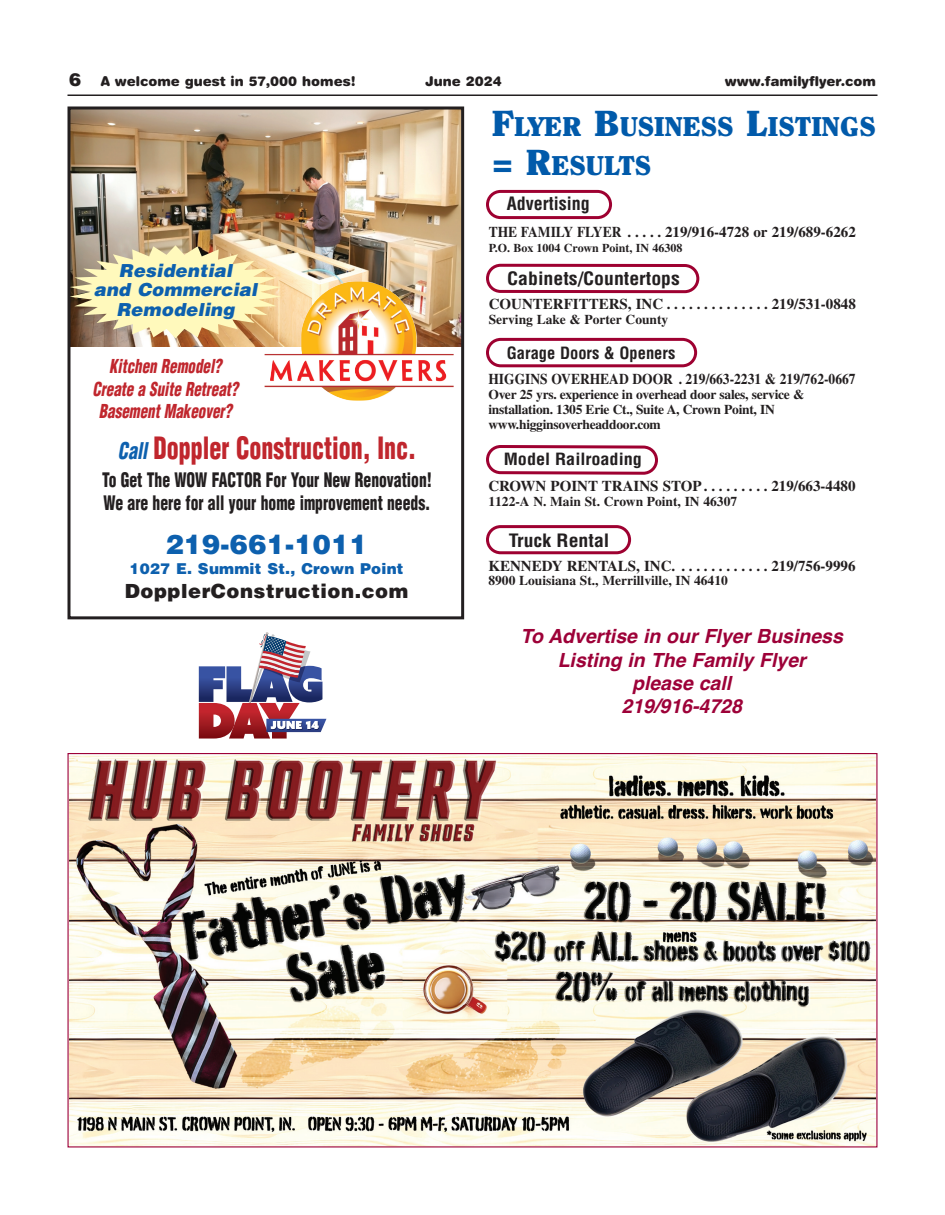
<style>
.page{position:relative;width:945px;height:1215px;background:#fff}
.page>*{position:absolute;margin:0;border:0;box-sizing:border-box;transform-origin:0 0}
.t1{font:900 condensed 30px "Helvetica";color:#c0262d;scale:.8 1}
.t2{font:900 27px/39px "Clearface";color:#015aaa}
.t3{font:900 27px "Helvetica";letter-spacing:.015em;color:#0d60ae}
.t4{font:900 condensed 19.5px/23.4px "Helvetica";color:#231f20;scale:.8 1}
.t5{font:italic 700 19.5px/23.4px "Helvetica";color:#9d0138;text-align:center}
.t6{font:900 19.5px "Helvetica";letter-spacing:.025em;color:#231f20}
.t7{font:italic 900 condensed 18.75px/22.5px "Helvetica";color:#c0262d;text-align:center;scale:.8 1}
.t8{font:italic 900 18px/19.5px "Helvetica";color:#0d60ae;text-align:center}
.t9{font:700 condensed 18px "Helvetica";color:#231f20;scale:1.1 1}
.t10{font:700 condensed 18px "Helvetica";color:#231f20}
.t11{font:700 condensed 16.5px "Helvetica";color:#231f20}
.t12{font:700 condensed 16.5px "Helvetica";color:#231f20;scale:1.1 1}
.t13{font:700 15px "Times";color:#231f20}
.t14{font:700 15px "Times";color:#231f20;scale:.9 1}
.t15{font:900 15px "Helvetica";letter-spacing:.015em;color:#0d60ae}
.t16{font:700 13.5px/14.7px "Times";letter-spacing:-.02em;color:#231f20}
.t17{font:700 13.5px "Times";color:#231f20}
.t18{font:900 13.5px "Helvetica Rounded";color:#231f20}
.t19{font:700 12px "Times";color:#231f20}
.s1{font-family:"Helvetica";font-size:18px}
.s2{font-size:36px}
.s3{font-style:italic;font-size:22.5px;color:#0d60ae}
</style>
<div class="page">
<hr style="left:68px;top:94px;width:810px;height:2px;background:#231f20">
<svg style="left:486px;top:525px;width:145px;height:29px"></svg>
<svg style="left:486px;top:264px;width:213px;height:29px"></svg>
<svg style="left:486px;top:190px;width:126px;height:29px"></svg>
<svg style="left:486px;top:338px;width:211px;height:29px"></svg>
<svg style="left:486px;top:445px;width:172px;height:30px"></svg>
<img style="left:70px;top:755px;width:806px;height:391px">
<img style="left:72px;top:110px;width:388px;height:236px">
<div style="left:68px;top:106px;width:396px;height:513px;border:3px solid #231f20"></div>
<img style="left:265px;top:282px;width:189px;height:119px">
<svg style="left:70px;top:245px;width:211px;height:93px;background:#e4d5a2"></svg>
<svg style="left:199px;top:632px;width:127px;height:107px"></svg>
<p class="t18" style="left:69px;top:76px;width:288px"><span class="s1">6</span> A welcome guest in 57,000 homes!</p>
<p class="t18" style="left:425px;top:76px;width:78px">June 2024</p>
<p class="t18" style="left:725px;top:76px;width:153px">www.familyflyer.com</p>
<h2 class="t2" style="left:492px;top:108px;width:386px"><span class="s2">F</span>LYER <span class="s2">B</span>USINESS <span class="s2">L</span>ISTINGS <span class="s2">= R</span>ESULTS</h2>
<p class="t10" style="left:507px;top:196px;width:84px">Advertising</p>
<p class="t8" style="left:94px;top:262px;width:168px">Residential<br>and Commercial<br>Remodeling</p>
<p class="t7" style="left:93px;top:356px;width:187px">Kitchen Remodel?<br>Create a Suite Retreat?<br>Basement Makeover?</p>
<h1 class="t1" style="left:118px;top:435px;width:374px"><span class="s3">Call</span> Doppler Construction, Inc.</h1>
<h3 class="t4" style="left:102px;top:469px;width:414px">To Get The WOW FACTOR For Your New Renovation!<br>We are here for all your home improvement needs.</h3>
<h2 class="t3" style="left:166px;top:534px;width:204px">219-661-1011</h2>
<p class="t15" style="left:130px;top:562px;width:276px">1027 E. Summit St., Crown Point</p>
<h3 class="t6" style="left:125px;top:583px;width:285px">DopplerConstruction.com</h3>
<p class="t14" style="left:489px;top:227px;width:409px">THE FAMILY FLYER . . . . . 219/916-4728 or 219/689-6262</p>
<p class="t19" style="left:489px;top:244px;width:195px">P.O. Box 1004 Crown Point, IN 46308</p>
<p class="t9" style="left:507px;top:271px;width:159px">Cabinets/Countertops</p>
<p class="t13" style="left:489px;top:299px;width:369px">COUNTERFITTERS, INC . . . . . . . . . . . . . . 219/531-0848</p>
<p class="t17" style="left:489px;top:315px;width:181px">Serving Lake &amp; Porter County</p>
<p class="t11" style="left:507px;top:346px;width:170px">Garage Doors &amp; Openers</p>
<p class="t14" style="left:488px;top:374px;width:409px">HIGGINS OVERHEAD DOOR . 219/663-2231 &amp; 219/762-0667</p>
<p class="t16" style="left:488px;top:389px;width:317px">Over 25 yrs. experience in overhead door sales, service &amp; installation. 1305 Erie Ct., Suite A, Crown Point, IN www.higginsoverheaddoor.com</p>
<p class="t12" style="left:504px;top:452px;width:127px">Model Railroading</p>
<p class="t13" style="left:488px;top:481px;width:369px">CROWN POINT TRAINS STOP . . . . . . . . . 219/663-4480</p>
<p class="t17" style="left:488px;top:497px;width:250px">1122-A N. Main St. Crown Point, IN 46307</p>
<p class="t9" style="left:509px;top:533px;width:93px">Truck Rental</p>
<p class="t13" style="left:488px;top:560px;width:369px">KENNEDY RENTALS, INC. . . . . . . . . . . . . 219/756-9996</p>
<p class="t17" style="left:488px;top:576px;width:241px">8900 Louisiana St., Merrillville, IN 46410</p>
<h3 class="t5" style="left:521px;top:627px;width:324px">To Advertise in our Flyer Business<br>Listing in The Family Flyer<br>please call<br>219/916-4728</h3>
</div>
